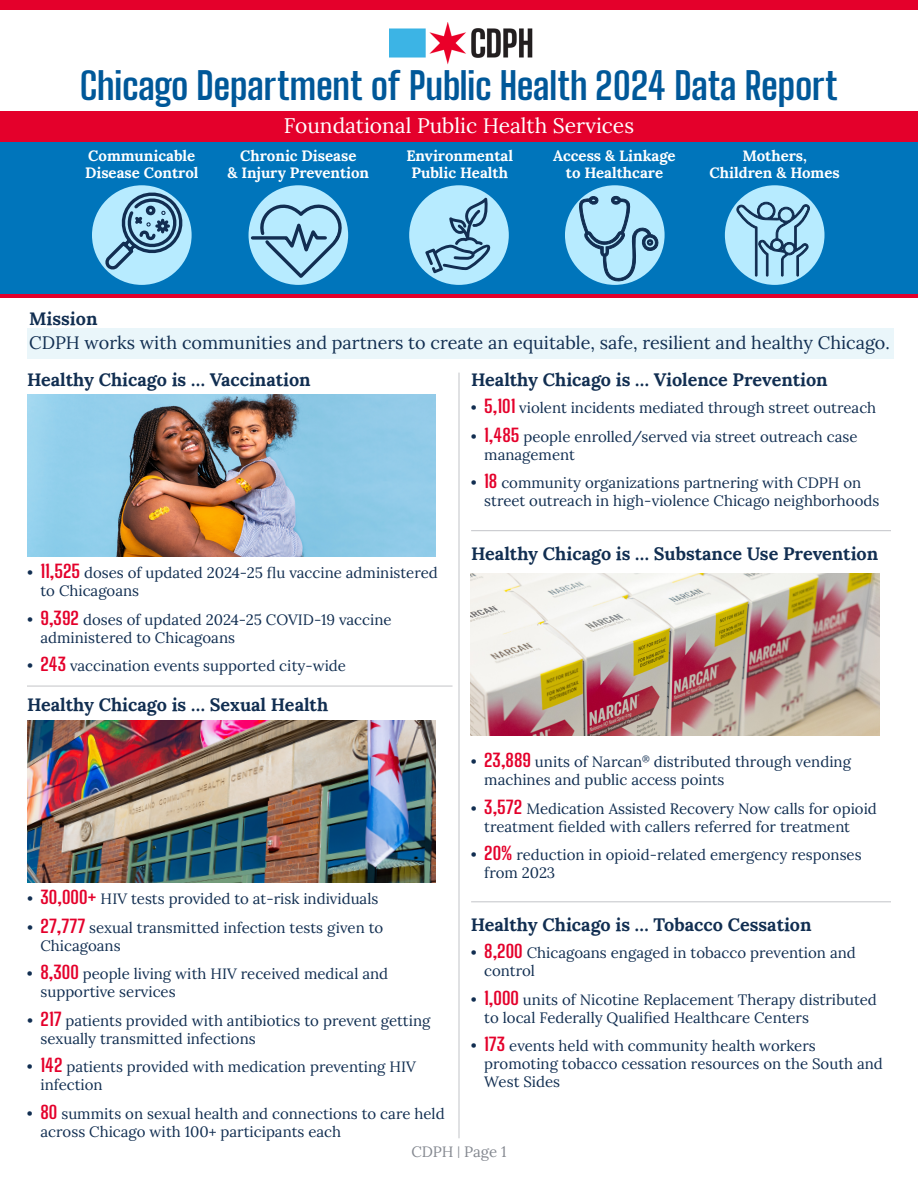
<style>
.page{position:relative;width:918px;height:1188px;background:#fff}
.page>*{position:absolute;margin:0;border:0;box-sizing:border-box;transform-origin:0 0}
.t1{font:700 37.5px "Big Shoulders Text";letter-spacing:-.005em;color:#005899}
.t2{font:21px "Lora";color:#fff}
.t3{font:700 18px "Lora";color:#112e51}
.t4{font:18px "Lora";color:#112e51}
.t5{font:15px/18px "Lora";color:#112e51}
.t6{font:700 15px/16.5px "Lora";color:#fff;text-align:center}
.t7{font:15px "Lora";letter-spacing:-.005em;color:#848890}
.s1{font-family:"Big Shoulders Text";font-weight:700;font-size:18px;color:#e4002b}
.s2{font-size:11.25px}
</style>
<div class="page">
<div style="left:27px;top:328px;width:866px;height:31px;background:#eaf6fa"></div>
<img style="left:390px;top:22px;width:143px;height:42px">
<hr style="left:459px;top:373px;width:1px;height:765px;background:#aeb0b5">
<div style="left:0;top:142px;width:918px;height:152px;background:#0075bb"></div>
<div style="left:725px;top:185px;width:99px;height:100px;background:#b7ebff;border-radius:50%"></div>
<svg style="left:736px;top:201px;width:74px;height:76px"></svg>
<div style="left:92px;top:185px;width:100px;height:100px;background:#b7ebff;border-radius:50%"></div>
<svg style="left:104px;top:187px;width:84px;height:87px"></svg>
<div style="left:249px;top:185px;width:99px;height:100px;background:#b7ebff;border-radius:50%"></div>
<svg style="left:249px;top:194px;width:99px;height:87px"></svg>
<div style="left:409px;top:185px;width:100px;height:100px;background:#b7ebff;border-radius:50%"></div>
<svg style="left:425px;top:198px;width:66px;height:75px"></svg>
<div style="left:565px;top:185px;width:100px;height:100px;background:#b7ebff;border-radius:50%"></div>
<hr style="left:0;top:294px;width:918px;height:4px;background:#e4002b">
<div style="left:0;top:0;width:918px;height:10px;background:#e4002b"></div>
<svg style="left:579px;top:195px;width:82px;height:89px"></svg>
<div style="left:0;top:112px;width:918px;height:30px;background:#e4002b"></div>
<hr style="left:27px;top:686px;width:426px;height:1px;background:#aeb0b5">
<hr style="left:471px;top:530px;width:420px;height:1px;background:#aeb0b5">
<hr style="left:471px;top:902px;width:420px;height:1px;background:#aeb0b5">
<img style="left:27px;top:394px;width:409px;height:162px">
<img style="left:27px;top:720px;width:409px;height:162px">
<img style="left:471px;top:574px;width:409px;height:162px">
<h1 class="t1" style="left:80px;top:59px;width:760px">Chicago Department of Public Health 2024 Data Report</h1>
<h2 class="t2" style="left:284px;top:110px;width:352px">Foundational Public Health Services</h2>
<p class="t6" style="left:85px;top:146px;width:115px;text-align:left">Communicable<br>Disease Control</p>
<p class="t6" style="left:228px;top:146px;width:143px">Chronic Disease<br>&amp; Injury Prevention</p>
<p class="t6" style="left:406px;top:146px;width:108px">Environmental<br>Public Health</p>
<p class="t6" style="left:553px;top:146px;width:124px">Access &amp; Linkage to Healthcare</p>
<p class="t6" style="left:710px;top:146px;width:132px">Mothers,<br>Children &amp; Homes</p>
<p class="t3" style="left:29px;top:303px;width:70px">Mission</p>
<p class="t4" style="left:29px;top:329px;width:862px">CDPH works with communities and partners to create an equitable, safe, resilient and healthy Chicago.</p>
<p class="t3" style="left:27px;top:364px;width:285px">Healthy Chicago is … Vaccination</p>
<p class="t3" style="left:471px;top:364px;width:358px">Healthy Chicago is … Violence Prevention</p>
<p class="t5" style="left:41px;top:563px;width:399px;text-indent:-14px">• <span class="s1">11,525</span> doses of updated 2024-25 flu vaccine administered to Chicagoans</p>
<p class="t5" style="left:41px;top:609px;width:353px;text-indent:-14px">• <span class="s1">9,392</span> doses of updated 2024-25 COVID-19 vaccine administered to Chicagoans</p>
<p class="t5" style="left:27px;top:656px;width:321px">• <span class="s1">243</span> vaccination events supported city-wide</p>
<p class="t3" style="left:27px;top:689px;width:303px">Healthy Chicago is … Sexual Health</p>
<p class="t5" style="left:27px;top:889px;width:353px">• <span class="s1">30,000+</span> HIV tests provided to at-risk individuals</p>
<p class="t5" style="left:40px;top:917px;width:344px;text-indent:-13px">• <span class="s1">27,777</span> sexual transmitted infection tests given to<br>Chicagoans</p>
<p class="t5" style="left:41px;top:964px;width:349px;text-indent:-14px">• <span class="s1">8,300</span> people living with HIV received medical and supportive services</p>
<p class="t5" style="left:40px;top:1010px;width:391px;text-indent:-13px">• <span class="s1">217</span> patients provided with antibiotics to prevent getting sexually transmitted infections</p>
<p class="t5" style="left:40px;top:1057px;width:377px;text-indent:-14px">• <span class="s1">142</span> patients provided with medication preventing HIV infection</p>
<p class="t5" style="left:41px;top:1103px;width:406px;text-indent:-14px">• <span class="s1">80</span> summits on sexual health and connections to care held across Chicago with 100+ participants each</p>
<p class="t5" style="left:471px;top:398px;width:407px">• <span class="s1">5,101</span> violent incidents mediated through street outreach</p>
<p class="t5" style="left:484px;top:427px;width:375px;text-indent:-14px">• <span class="s1">1,485</span> people enrolled/served via street outreach case management</p>
<p class="t5" style="left:484px;top:473px;width:397px;text-indent:-13px">• <span class="s1">18</span> community organizations partnering with CDPH on street outreach in high-violence Chicago neighborhoods</p>
<p class="t3" style="left:471px;top:538px;width:409px">Healthy Chicago is … Substance Use Prevention</p>
<p class="t5" style="left:484px;top:752px;width:368px;text-indent:-14px">• <span class="s1">23,889</span> units of Narcan<sup>®</sup> distributed through vending machines and public access points</p>
<p class="t5" style="left:484px;top:799px;width:394px;text-indent:-13px">• <span class="s1">3,572</span> Medication Assisted Recovery Now calls for opioid treatment fielded with callers referred for treatment</p>
<p class="t5" style="left:484px;top:845px;width:379px;text-indent:-14px">• <span class="s1">20%</span> reduction in opioid-related emergency responses from 2023</p>
<p class="t3" style="left:471px;top:909px;width:342px">Healthy Chicago is … Tobacco Cessation</p>
<p class="t5" style="left:484px;top:943px;width:373px;text-indent:-14px">• <span class="s1">8,200</span> Chicagoans engaged in tobacco prevention and control</p>
<p class="t5" style="left:484px;top:990px;width:394px;text-indent:-13px">• <span class="s1">1,000</span> units of Nicotine Replacement Therapy distributed to local Federally Qualified Healthcare Centers</p>
<p class="t5" style="left:484px;top:1036px;width:400px;text-indent:-14px">• <span class="s1">173</span> events held with community health workers promoting tobacco cessation resources on the South and<br>West Sides</p>
<p class="t7" style="left:411px;top:1141px;width:97px">CDPH <span class="s2">|</span> Page 1</p>
</div>
